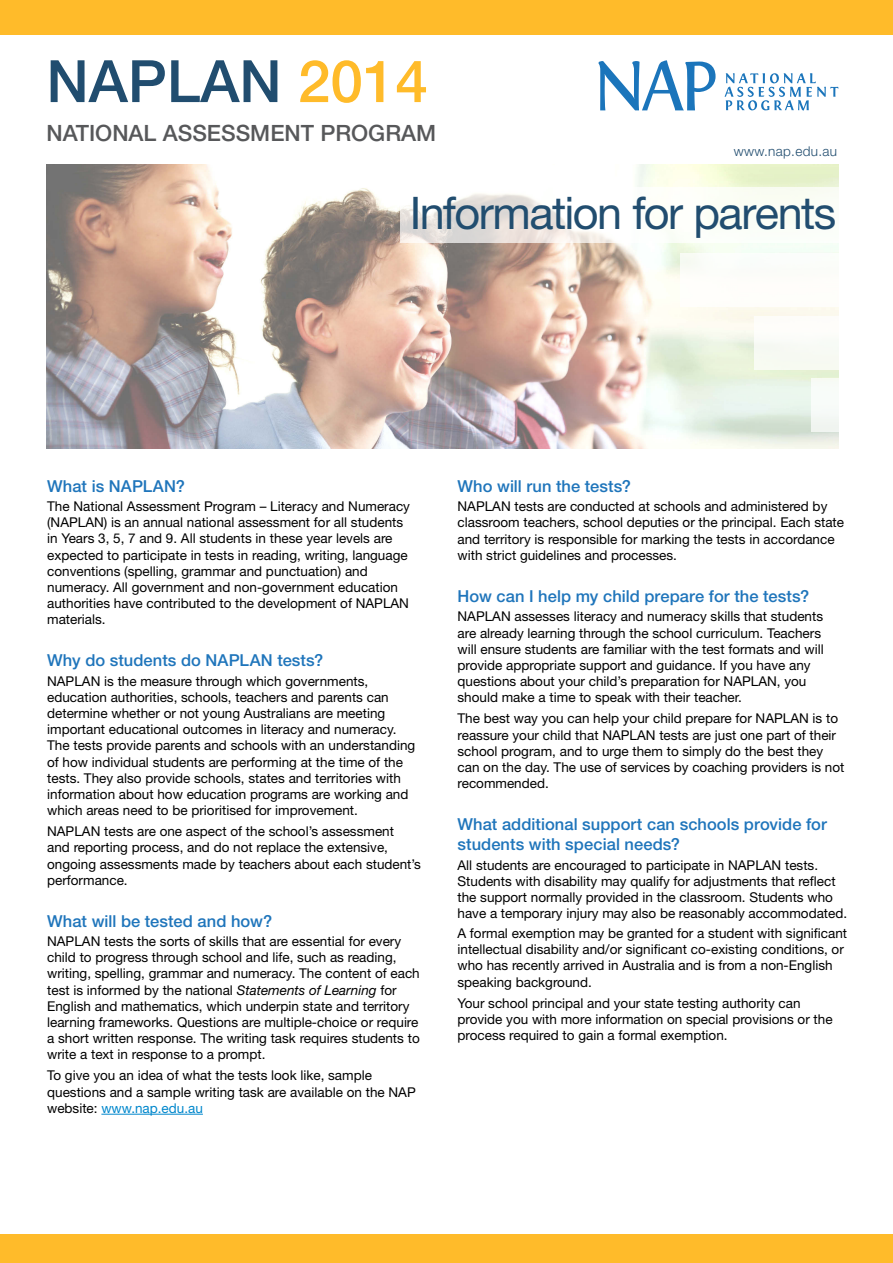
<style>
.page{position:relative;width:893px;height:1263px;background:#fff}
.page>*{position:absolute;margin:0;border:0;box-sizing:border-box;transform-origin:0 0}
.t1{font:500 58.5px "Helvetica Neue LT Std";color:#214d6f}
.t2{font:45px "Helvetica Neue LT Std";letter-spacing:-.035em;color:#214d6f}
.t3{font:500 22.5px "Helvetica Neue LT Std";color:#57585a}
.t4{font:500 16.5px/19.8px "Helvetica Neue LT Std";letter-spacing:.005em;color:#1f75bb}
.t5{font:13.5px/16.2px "Helvetica Neue LT Std";color:#000}
.t6{font:300 13.5px "Helvetica Neue LT Std";letter-spacing:.025em;color:#214d6f}
.s1{color:#ffbb2a}
.s2{font-style:italic}
.s3{color:#0087cc}
</style>
<div class="page">
<div style="left:0;top:1234px;width:893px;height:29px;background:#ffbb2a"></div>
<svg style="left:598px;top:60px;width:117px;height:50px"></svg>
<svg style="left:724px;top:73px;width:114px;height:38px"></svg>
<div style="left:0;top:0;width:893px;height:34px;background:#ffbb2a"></div>
<hr style="left:101px;top:1114px;width:102px;height:1px;background:#0087cc">
<img style="left:46px;top:165px;width:793px;height:283px">
<svg style="left:400px;top:188px;width:439px;height:55px"></svg>
<div style="left:680px;top:253px;width:213px;height:54px;background:#fff"></div>
<div style="left:754px;top:317px;width:139px;height:53px;background:#fff"></div>
<div style="left:811px;top:379px;width:82px;height:53px;background:#fff"></div>
<p class="t1" style="left:46px;top:46px;width:383px">NAPLAN <span class="s1">2014</span></p>
<p class="t3" style="left:46px;top:119px;width:391px">NATIONAL ASSESSMENT PROGRAM</p>
<p class="t6" style="left:734px;top:142px;width:105px">www.nap.edu.au</p>
<p class="t2" style="left:410px;top:186px;width:428px">Information for parents</p>
<p class="t4" style="left:47px;top:476px;width:139px">What is NAPLAN?</p>
<p class="t5" style="left:47px;top:498px;width:364px">The National Assessment Program – Literacy and Numeracy (NAPLAN) is an annual national assessment for all students in Years 3, 5, 7 and 9. All students in these year levels are expected to participate in tests in reading, writing, language conventions (spelling, grammar and punctuation) and numeracy. All government and non-government education authorities have contributed to the development of NAPLAN materials.</p>
<p class="t4" style="left:47px;top:650px;width:278px">Why do students do NAPLAN tests?</p>
<p class="t5" style="left:47px;top:672px;width:370px">NAPLAN is the measure through which governments, education authorities, schools, teachers and parents can determine whether or not young Australians are meeting important educational outcomes in literacy and numeracy.<br>The tests provide parents and schools with an understanding of how individual students are performing at the time of the tests. They also provide schools, states and territories with information about how education programs are working and which areas need to be prioritised for improvement.</p>
<p class="t5" style="left:47px;top:823px;width:375px">NAPLAN tests are one aspect of the school’s assessment<br>and reporting process, and do not replace the extensive, ongoing assessments made by teachers about each student’s performance.</p>
<p class="t4" style="left:47px;top:911px;width:227px">What will be tested and how?</p>
<p class="t5" style="left:47px;top:933px;width:374px">NAPLAN tests the sorts of skills that are essential for every child to progress through school and life, such as reading, writing, spelling, grammar and numeracy. The content of each test is informed by the national <span class="s2">Statements of Learning</span> for English and mathematics, which underpin state and territory learning frameworks. Questions are multiple-choice or require a short written response. The writing task requires students to write a text in response to a prompt.</p>
<p class="t5" style="left:47px;top:1067px;width:370px">To give you an idea of what the tests look like, sample questions and a sample writing task are available on the NAP website: <span class="s3">www.nap.edu.au</span></p>
<p class="t4" style="left:458px;top:476px;width:175px">Who will run the tests?</p>
<p class="t5" style="left:458px;top:498px;width:388px">NAPLAN tests are conducted at schools and administered by classroom teachers, school deputies or the principal. Each state and territory is responsible for marking the tests in accordance with strict guidelines and processes.</p>
<p class="t4" style="left:458px;top:586px;width:353px">How can I help my child prepare for the tests?</p>
<p class="t5" style="left:458px;top:608px;width:368px">NAPLAN assesses literacy and numeracy skills that students are already learning through the school curriculum. Teachers will ensure students are familiar with the test formats and will provide appropriate support and guidance. If you have any questions about your child’s preparation for NAPLAN, you should make a time to speak with their teacher.</p>
<p class="t5" style="left:458px;top:710px;width:388px">The best way you can help your child prepare for NAPLAN is to reassure your child that NAPLAN tests are just one part of their school program, and to urge them to simply do the best they can on the day. The use of services by coaching providers is not recommended.</p>
<p class="t4" style="left:458px;top:814px;width:371px">What additional support can schools provide for students with special needs?</p>
<p class="t5" style="left:458px;top:856px;width:391px">All students are encouraged to participate in NAPLAN tests.<br>Students with disability may qualify for adjustments that reflect the support normally provided in the classroom. Students who have a temporary injury may also be reasonably accommodated.</p>
<p class="t5" style="left:458px;top:925px;width:391px">A formal exemption may be granted for a student with significant intellectual disability and/or significant co-existing conditions, or who has recently arrived in Australia and is from a non-English speaking background.</p>
<p class="t5" style="left:458px;top:994px;width:377px">Your school principal and your state testing authority can provide you with more information on special provisions or the process required to gain a formal exemption.</p>
</div>
